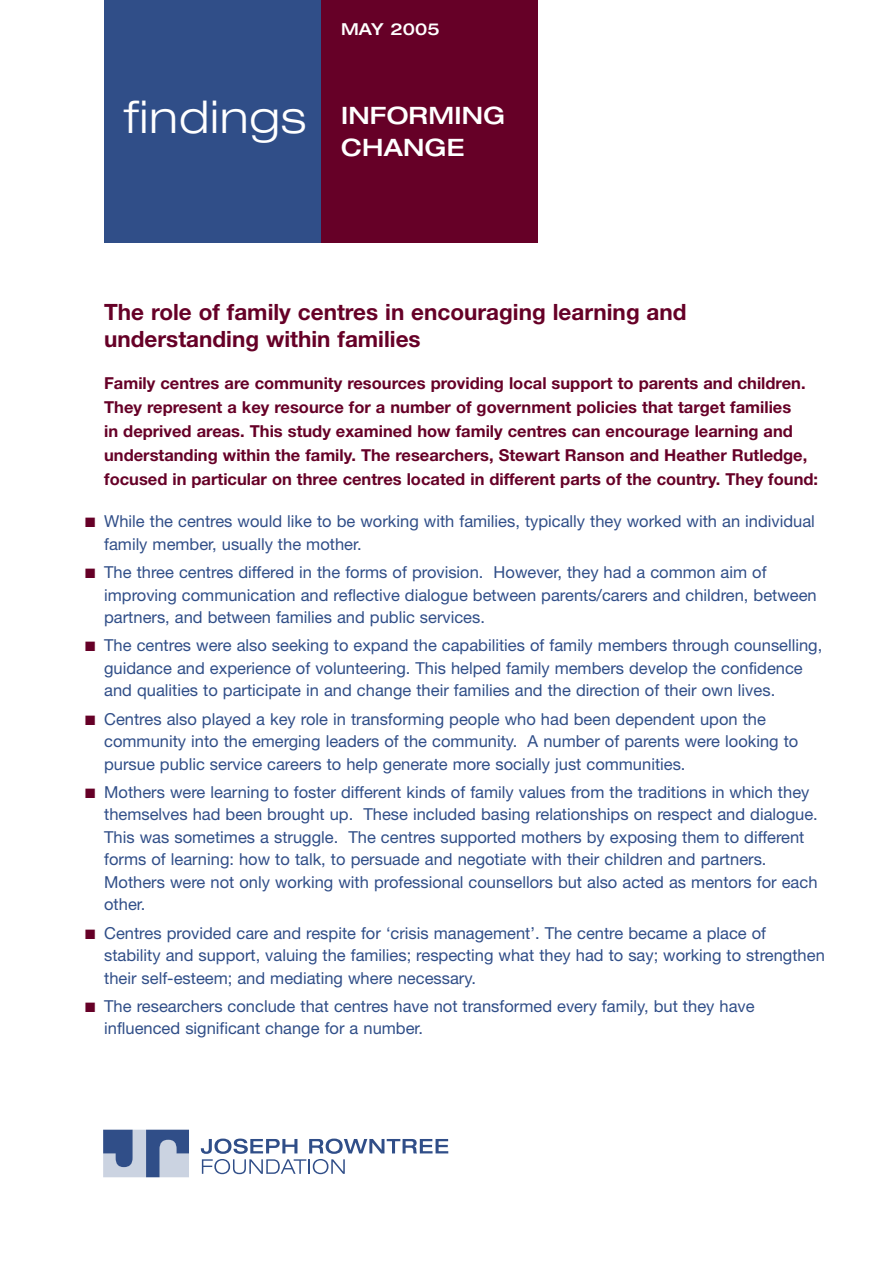
<style>
.page{position:relative;width:893px;height:1263px;background:#fff}
.page>*{position:absolute;margin:0;border:0;box-sizing:border-box;transform-origin:0 0}
.t1{font:300 expanded 45px "Helvetica Neue";letter-spacing:.03em;color:#fff}
.t2{font:500 expanded 24px/31.5px "Helvetica Neue";letter-spacing:.01em;color:#fff}
.t3{font:700 22.5px/27px "Helvetica Neue";color:#660027}
.t4{font:16.5px/22.5px "Helvetica Neue";color:#304e88}
.t5{font:700 16.5px/24px "Helvetica Neue";color:#660027}
.t6{font:500 expanded 16.5px "Helvetica Neue";letter-spacing:.01em;color:#fff}
.s1{color:#660027}
</style>
<div class="page">
<div style="left:104px;top:0;width:217px;height:242px;background:#304e88"></div>
<div style="left:321px;top:0;width:217px;height:242px;background:#660027"></div>
<svg style="left:201px;top:1138px;width:247px;height:36px"></svg>
<svg style="left:103px;top:1130px;width:86px;height:47px;background:#7e90b4"></svg>
<p class="t6" style="left:341px;top:19px;width:100px">MAY 2005</p>
<p class="t1" style="left:124px;top:90px;width:183px">findings</p>
<p class="t2" style="left:341px;top:100px;width:166px">INFORMING<br>CHANGE</p>
<p class="t3" style="left:104px;top:298px;width:584px">The role of family centres in encouraging learning and understanding within families</p>
<p class="t5" style="left:104px;top:371px;width:715px">Family centres are community resources providing local support to parents and children.<br>They represent a key resource for a number of government policies that target families<br>in deprived areas. This study examined how family centres can encourage learning and understanding within the family. The researchers, Stewart Ranson and Heather Rutledge, focused in particular on three centres located in different parts of the country. They found:</p>
<p class="t4" style="left:104px;top:510px;width:712px;text-indent:-19px"><span class="s1">■</span> While the centres would like to be working with families, typically they worked with an individual family member, usually the mother.</p>
<p class="t4" style="left:104px;top:561px;width:714px;text-indent:-19px"><span class="s1">■</span> The three centres differed in the forms of provision. However, they had a common aim of improving communication and reflective dialogue between parents/carers and children, between partners, and between families and public services.</p>
<p class="t4" style="left:104px;top:634px;width:720px;text-indent:-19px"><span class="s1">■</span> The centres were also seeking to expand the capabilities of family members through counselling, guidance and experience of volunteering. This helped family members develop the confidence and qualities to participate in and change their families and the direction of their own lives.</p>
<p class="t4" style="left:104px;top:707px;width:696px;text-indent:-19px"><span class="s1">■</span> Centres also played a key role in transforming people who had been dependent upon the community into the emerging leaders of the community. A number of parents were looking to pursue public service careers to help generate more socially just communities.</p>
<p class="t4" style="left:104px;top:780px;width:715px;text-indent:-19px"><span class="s1">■</span> Mothers were learning to foster different kinds of family values from the traditions in which they themselves had been brought up. These included basing relationships on respect and dialogue.<br>This was sometimes a struggle. The centres supported mothers by exposing them to different forms of learning: how to talk, to persuade and negotiate with their children and partners.<br>Mothers were not only working with professional counsellors but also acted as mentors for each other.</p>
<p class="t4" style="left:104px;top:921px;width:722px;text-indent:-19px"><span class="s1">■</span> Centres provided care and respite for ‘crisis management’. The centre became a place of stability and support, valuing the families; respecting what they had to say; working to strengthen their self-esteem; and mediating where necessary.</p>
<p class="t4" style="left:104px;top:994px;width:652px;text-indent:-19px"><span class="s1">■</span> The researchers conclude that centres have not transformed every family, but they have influenced significant change for a number.</p>
</div>
